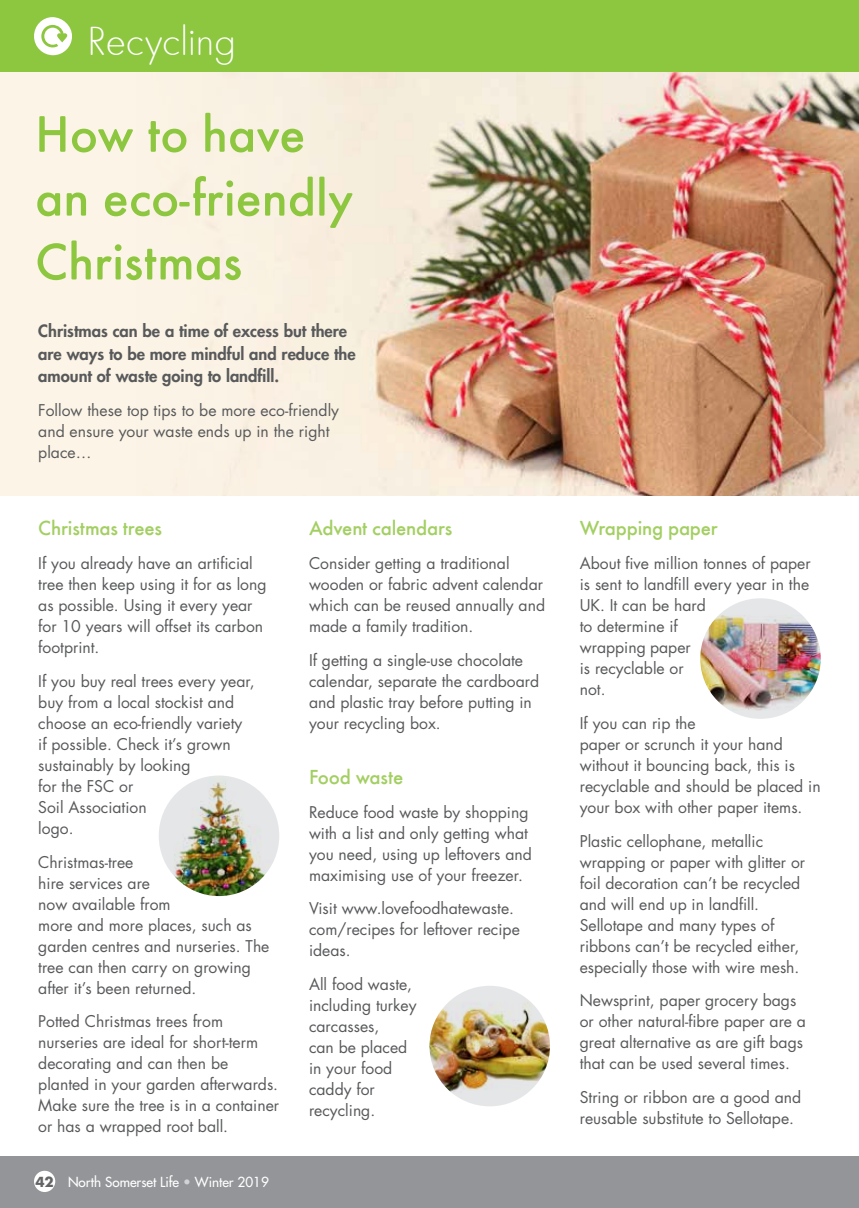
<style>
.page{position:relative;width:859px;height:1208px;background:#fff}
.page>*{position:absolute;margin:0;border:0;box-sizing:border-box;transform-origin:0 0}
.t1{font:500 53.4px/63.8px "Futura Round";color:#8dc63f}
.t2{font:300 42px "Futura Round";color:#fff}
.t3{font:500 21px "Futura Round";letter-spacing:-.01em;color:#a3cf62}
.t4{font:800 16.5px/22.5px "Futura LT";color:#58595b}
.t5{font:15.75px/21px "Futura LT";color:#58595b}
.t6{font:13.5px "Futura LT";color:#fff}
.s1{font-weight:700;color:#636466}
.s2{color:#d1d3d4}
</style>
<div class="page">
<div style="left:0;top:0;width:859px;height:72px;background:#8dc63f"></div>
<div style="left:0;top:72px;width:859px;height:423px;background:#fcf4e6"></div>
<img style="left:210px;top:72px;width:649px;height:423px">
<div style="left:34px;top:17px;width:38px;height:38px;background:#fff;border-radius:50%"></div>
<svg style="left:41px;top:25px;width:26px;height:22px"></svg>
<img style="left:159px;top:775px;width:120px;height:121px">
<img style="left:429px;top:986px;width:121px;height:120px">
<div style="left:700px;top:598px;width:121px;height:121px;background:#e6e7e8;border-radius:50%"></div>
<img style="left:700px;top:598px;width:121px;height:113px">
<div style="left:0;top:1157px;width:859px;height:51px;background:#939598"></div>
<div style="left:34px;top:1170px;width:21px;height:22px;background:#fff;border-radius:50%"></div>
<p class="t2" style="left:87px;top:14px;width:150px">Recycling</p>
<p class="t1" style="left:35px;top:98px;width:320px">How to have an eco-friendly<br>Christmas</p>
<p class="t4" style="left:38px;top:320px;width:319px">Christmas can be a time of excess but there are ways to be more mindful and reduce the amount of waste going to landfll.</p>
<p class="t5" style="left:38px;top:400px;width:302px">Follow these top tips to be more eco-friendly and ensure your waste ends up in the right</p>
<p class="t5" style="left:38px;top:442px;width:55px">place…</p>
<p class="t3" style="left:38px;top:513px;width:125px">Christmas trees</p>
<p class="t5" style="left:38px;top:553px;width:230px">If you already have an artifcial tree then keep using it for as long as possible. Using it every year for 10 years will offset its carbon footprint.</p>
<p class="t5" style="left:38px;top:671px;width:218px">If you buy real trees every year, buy from a local stockist and choose an eco-friendly variety if possible. Check it’s grown sustainably by looking<br>for the FSC or<br>Soil Association<br>logo.</p>
<p class="t5" style="left:38px;top:851px;width:233px">Christmas-tree<br>hire services are<br>now available from<br>more and more places, such as garden centres and nurseries. The tree can then carry on growing after it’s been returned.</p>
<p class="t5" style="left:38px;top:1011px;width:242px">Potted Christmas trees from nurseries are ideal for short-term decorating and can then be planted in your garden afterwards.<br>Make sure the tree is in a container or has a wrapped root ball.</p>
<p class="t6" style="left:35px;top:1173px;width:235px"><span class="s1">42</span> North Somerset Life <span class="s2">•</span> Winter 2019</p>
<p class="t3" style="left:309px;top:513px;width:145px">Advent calendars</p>
<p class="t5" style="left:309px;top:553px;width:238px">Consider getting a traditional wooden or fabric advent calendar which can be reused annually and made a family tradition.</p>
<p class="t5" style="left:309px;top:650px;width:232px">If getting a single-use chocolate calendar, separate the cardboard and plastic tray before putting in your recycling box.</p>
<p class="t3" style="left:309px;top:761px;width:96px">Food waste</p>
<p class="t5" style="left:309px;top:801px;width:224px">Reduce food waste by shopping with a list and only getting what you need, using up leftovers and maximising use of your freezer.</p>
<p class="t5" style="left:309px;top:898px;width:212px">Visit www.lovefoodhatewaste. com/recipes for leftover recipe ideas.</p>
<p class="t5" style="left:309px;top:974px;width:109px">All food waste, including turkey carcasses,<br>can be placed in your food caddy for recycling.</p>
<p class="t3" style="left:580px;top:513px;width:140px">Wrapping paper</p>
<p class="t5" style="left:580px;top:553px;width:232px">About fve million tonnes of paper is sent to landfll every year in the<br>UK. It can be hard<br>to determine if<br>wrapping paper<br>is recyclable or<br>not.</p>
<p class="t5" style="left:580px;top:713px;width:242px">If you can rip the<br>paper or scrunch it your hand without it bouncing back, this is recyclable and should be placed in your box with other paper items.</p>
<p class="t5" style="left:580px;top:830px;width:227px">Plastic cellophane, metallic wrapping or paper with glitter or foil decoration can’t be recycled and will end up in landfll.<br>Sellotape and many types of ribbons can’t be recycled either, especially those with wire mesh.</p>
<p class="t5" style="left:580px;top:990px;width:228px">Newsprint, paper grocery bags or other natural-fbre paper are a great alternative as are gift bags that can be used several times.</p>
<p class="t5" style="left:580px;top:1087px;width:223px">String or ribbon are a good and reusable substitute to Sellotape.</p>
</div>
